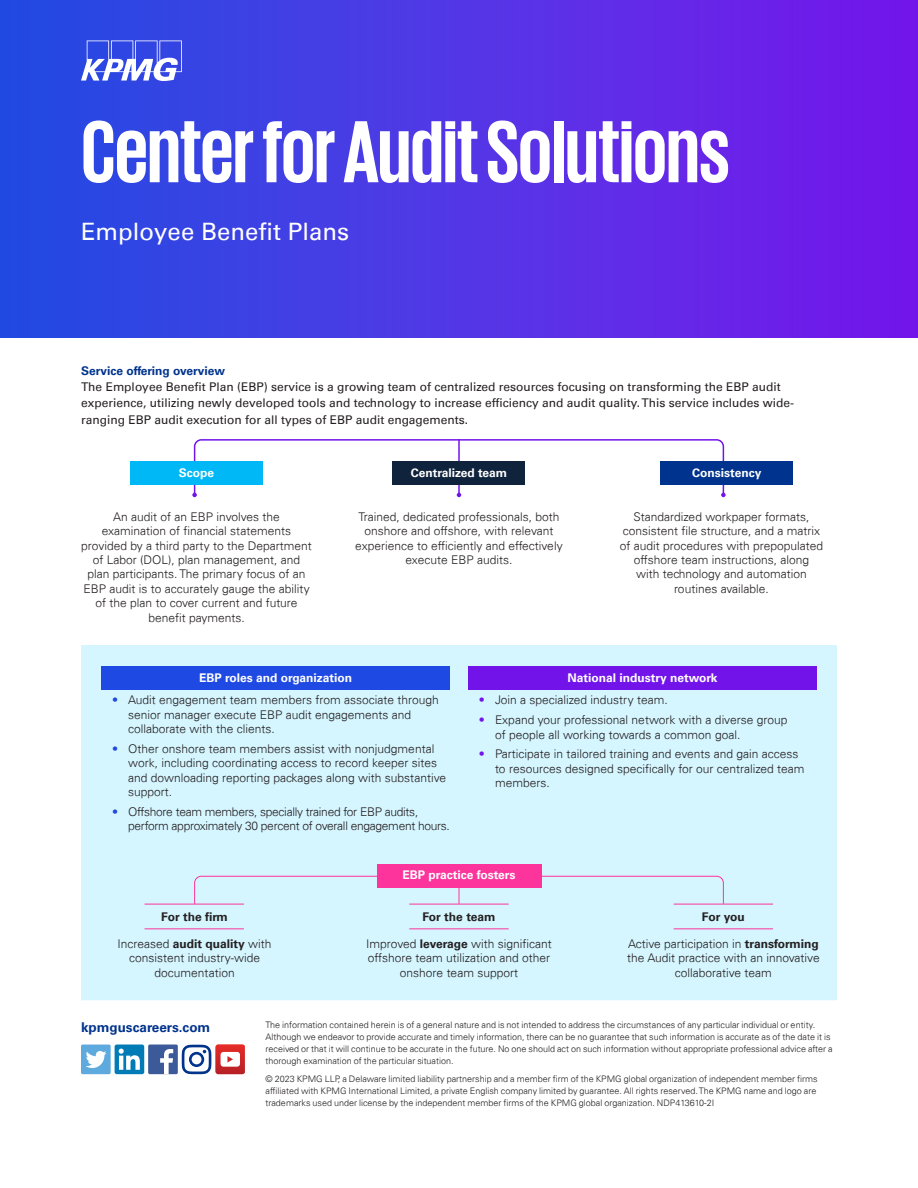
<style>
.page{position:relative;width:918px;height:1188px;background:#fff}
.page>*{position:absolute;margin:0;border:0;box-sizing:border-box;transform-origin:0 0}
.t1{font:700 90px "KPMG";letter-spacing:-.01em;color:#fff}
.t2{font:24px "Univers 55 Roman";color:#fff}
.t3{font:700 13.5px "Univers 65";color:#00338d}
.t4{font:300 12px/14.4px "Univers 45";color:#231f20;text-align:center}
.t5{font:12px/16.2px "Univers 55 Roman";color:#231f20}
.t6{font:300 12px/14.4px "Univers 45";letter-spacing:-.025em;color:#231f20}
.t7{font:700 12px "Univers 65";color:#fff}
.t8{font:700 12px "Univers 65";color:#231f20}
.t9{font:700 12px "Univers 65";color:#00338d}
.t10{font:300 9px/12px "Univers 45";color:#231f20}
.s1{color:#1e49e2}
.s2{color:#7213ea}
.s3{font-family:"Univers 65";font-weight:700}
</style>
<div class="page">
<div style="left:81px;top:851px;width:756px;height:149px;background:#d5f5ff"></div>
<img style="left:0;top:0;width:918px;height:338px">
<svg style="left:81px;top:41px;width:101px;height:40px"></svg>
<div style="left:130px;top:461px;width:133px;height:24px;background:#00b8f5"></div>
<div style="left:661px;top:461px;width:132px;height:24px;background:#00338d"></div>
<svg style="left:192px;top:439px;width:534px;height:58px"></svg>
<div style="left:393px;top:461px;width:132px;height:24px;background:#0f233c"></div>
<div style="left:81px;top:646px;width:756px;height:205px;background:#d5f5ff"></div>
<div style="left:101px;top:666px;width:349px;height:24px;background:#1e49e2"></div>
<div style="left:468px;top:666px;width:349px;height:24px;background:#7213ea"></div>
<div style="left:194px;top:876px;width:530px;height:29px;background:#d5f5ff"></div>
<div style="left:377px;top:864px;width:164px;height:24px;background:#fd349c"></div>
<hr style="left:409px;top:904px;width:100px;height:1px;background:#fd349c">
<hr style="left:409px;top:928px;width:100px;height:1px;background:#fd349c">
<hr style="left:674px;top:904px;width:99px;height:1px;background:#fd349c">
<hr style="left:674px;top:928px;width:99px;height:1px;background:#fd349c">
<hr style="left:145px;top:904px;width:99px;height:1px;background:#fd349c">
<hr style="left:145px;top:928px;width:99px;height:1px;background:#fd349c">
<div style="left:115px;top:1045px;width:29px;height:29px;background:#007bb6;border-radius:2px"></div>
<svg style="left:119px;top:1049px;width:21px;height:21px"></svg>
<div style="left:148px;top:1045px;width:30px;height:29px;background:#3c5a99;border-radius:2px"></div>
<svg style="left:160px;top:1049px;width:13px;height:25px"></svg>
<div style="left:81px;top:1045px;width:30px;height:29px;background:#5ea9dd;border-radius:2px"></div>
<svg style="left:86px;top:1051px;width:21px;height:17px"></svg>
<svg style="left:182px;top:1044px;width:63px;height:30px"></svg>
<h1 class="t1" style="left:81px;top:107px;width:651px">Center for Audit Solutions</h1>
<h2 class="t2" style="left:81px;top:217px;width:270px">Employee Benefit Plans</h2>
<p class="t9" style="left:81px;top:364px;width:146px">Service offering overview</p>
<p class="t5" style="left:81px;top:379px;width:715px">The Employee Benefit Plan (EBP) service is a growing team of centralized resources focusing on transforming the EBP audit experience, utilizing newly developed tools and technology to increase efficiency and audit quality. This service includes wide&shy;ranging EBP audit execution for all types of EBP audit engagements.</p>
<p class="t7" style="left:179px;top:466px;width:37px">Scope</p>
<p class="t7" style="left:411px;top:466px;width:98px">Centralized team</p>
<p class="t7" style="left:692px;top:466px;width:71px">Consistency</p>
<p class="t4" style="left:81px;top:509px;width:232px">An audit of an EBP involves the examination of financial statements provided by a third party to the Department of Labor (DOL), plan management, and plan participants. The primary focus of an EBP audit is to accurately gauge the ability of the plan to cover current and future benefit payments.</p>
<p class="t4" style="left:355px;top:509px;width:209px">Trained, dedicated professionals, both onshore and offshore, with relevant experience to efficiently and effectively execute EBP audits.</p>
<p class="t4" style="left:620px;top:509px;width:205px">Standardized workpaper formats, consistent file structure, and a matrix of audit procedures with prepopulated offshore team instructions, along<br>with technology and automation routines available.</p>
<p class="t7" style="left:199px;top:670px;width:155px">EBP roles and organization</p>
<p class="t4" style="left:128px;top:693px;width:312px;text-align:left;text-indent:-16px"><span class="s1">•</span> Audit engagement team members from associate through senior manager execute EBP audit engagements and collaborate with the clients.</p>
<p class="t4" style="left:128px;top:742px;width:319px;text-align:left;text-indent:-16px"><span class="s1">•</span> Other onshore team members assist with nonjudgmental work, including coordinating access to record keeper sites and downloading reporting packages along with substantive support.</p>
<p class="t6" style="left:128px;top:805px;width:323px;text-indent:-16px"><span class="s1">•</span> Offshore team members, specially trained for EBP audits, perform approximately 30 percent of overall engagement hours.</p>
<p class="t7" style="left:567px;top:670px;width:151px">National industry network</p>
<p class="t4" style="left:479px;top:693px;width:190px"><span class="s2">•</span> Join a specialized industry team.</p>
<p class="t4" style="left:495px;top:713px;width:294px;text-align:left;text-indent:-16px"><span class="s2">•</span> Expand your professional network with a diverse group of people all working towards a common goal.</p>
<p class="t4" style="left:495px;top:747px;width:311px;text-align:left;text-indent:-16px"><span class="s2">•</span> Participate in tailored training and events and gain access to resources designed specifically for our centralized team members.</p>
<p class="t7" style="left:402px;top:868px;width:115px">EBP practice fosters</p>
<p class="t8" style="left:161px;top:910px;width:68px">For the firm</p>
<p class="t8" style="left:423px;top:910px;width:74px">For the team</p>
<p class="t8" style="left:702px;top:910px;width:44px">For you</p>
<p class="t4" style="left:118px;top:936px;width:156px">Increased <span class="s3">audit quality</span> with consistent industry-wide documentation</p>
<p class="t4" style="left:366px;top:936px;width:187px">Improved <span class="s3">leverage</span> with significant offshore team utilization and other onshore team support</p>
<p class="t4" style="left:627px;top:936px;width:194px">Active participation in <span class="s3">transforming </span>the Audit practice with an innovative collaborative team</p>
<p class="t3" style="left:81px;top:1019px;width:131px">kpmguscareers.com</p>
<p class="t10" style="left:266px;top:1019px;width:569px">The information contained herein is of a general nature and is not intended to address the circumstances of any particular individual or entity.<br>Although we endeavor to provide accurate and timely information, there can be no guarantee that such information is accurate as of the date it is received or that it will continue to be accurate in the future. No one should act on such information without appropriate professional advice after a thorough examination of the particular situation.</p>
<p class="t10" style="left:266px;top:1073px;width:554px">© 2023 KPMG LLP, a Delaware limited liability partnership and a member firm of the KPMG global organization of independent member firms affiliated with KPMG International Limited, a private English company limited by guarantee. All rights reserved. The KPMG name and logo are trademarks used under license by the independent member firms of the KPMG global organization. NDP413610-2I</p>
</div>
